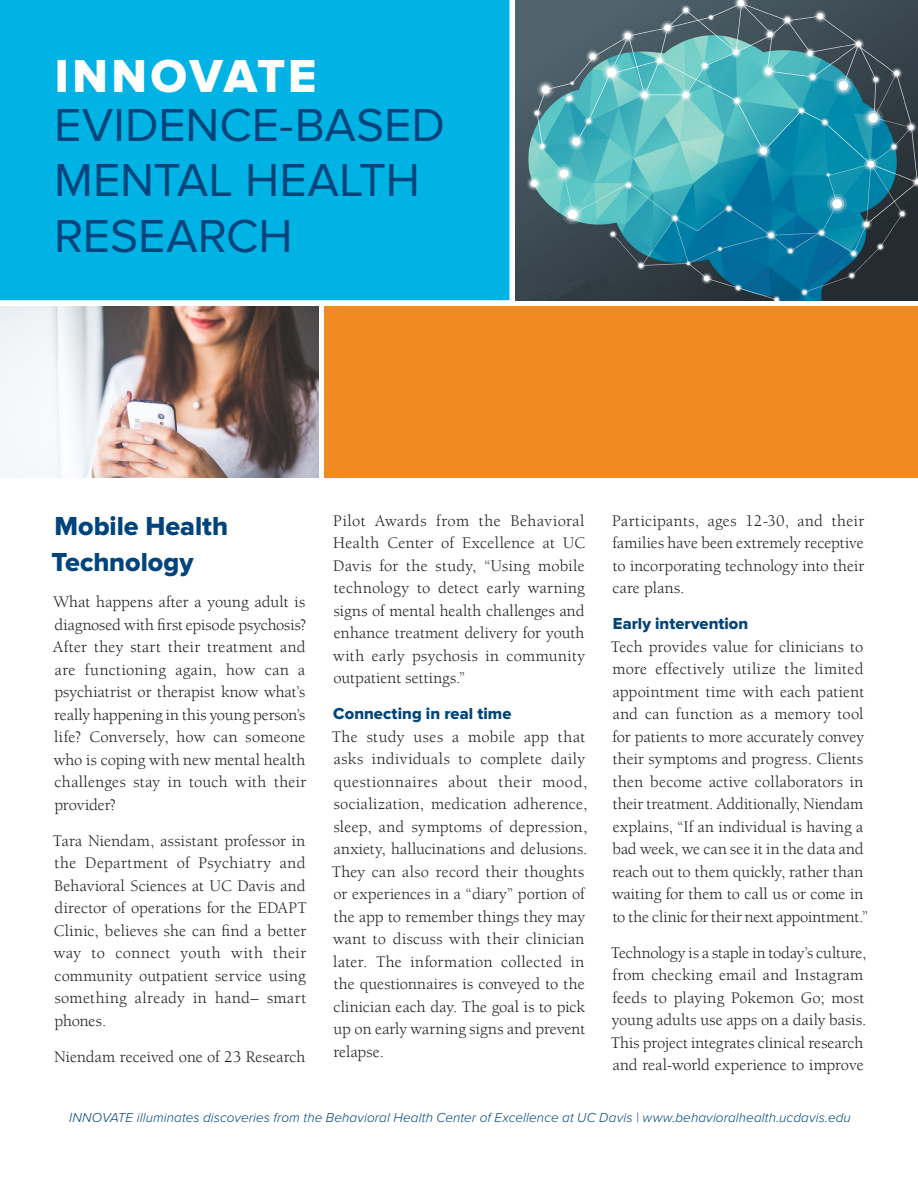
<style>
.page{position:relative;width:918px;height:1188px;background:#fff}
.page>*{position:absolute;margin:0;border:0;box-sizing:border-box;transform-origin:0 0}
.Main_Subhead{font:48px/55.8px "Proxima Nova";letter-spacing:-.005em;color:#00447b}
.Main_Heading{font:48px "Proxima Nova Extrabld";letter-spacing:.055em;color:#fff}
.Subhead{font:27px/36px "Proxima Nova Extrabld";color:#00447b}
.Body_Text{font:16.5px/22.5px "Berkeley UC Davis";letter-spacing:.01em;color:#231f20;text-align:justify}
.Body_Text-2{font:16.5px "Proxima Nova Extrabld";color:#00447b}
.Sidebar_Event_Info{font:italic 300 13.5px "Proxima Nova";letter-spacing:.005em;color:#00447b}
</style>
<div class="page">
<img style="left:515px;top:0;width:403px;height:300px">
<div style="left:0;top:0;width:509px;height:300px;background:#00b3e4"></div>
<img style="left:0;top:306px;width:319px;height:171px">
<div style="left:325px;top:306px;width:593px;height:171px;background:#f18a20"></div>
<p class="Main_Heading" style="left:55px;top:48px;width:263px">INNOVATE</p>
<p class="Main_Subhead" style="left:54px;top:98px;width:392px">EVIDENCE-BASED<br>MENTAL HEALTH<br>RESEARCH</p>
<p class="Subhead" style="left:51px;top:510px;width:178px">Mobile Health<br>Technology</p>
<p class="Body_Text" style="left:53px;top:591px;width:255px">What happens after a young adult is diagnosed with first episode psychosis?<br>After they start their treatment and are functioning again, how can a psychiatrist or therapist know what’s really happening in this young person’s life? Conversely, how can someone who is coping with new mental health challenges stay in touch with their provider?</p>
<p class="Body_Text" style="left:53px;top:829px;width:256px">Tara Niendam, assistant professor in the Department of Psychiatry and Behavioral Sciences at UC Davis and director of operations for the EDAPT Clinic, believes she can find a better way to connect youth with their community outpatient service using something already in hand– smart phones.</p>
<p class="Body_Text" style="left:54px;top:1045px;width:253px">Niendam received one of 23 Research</p>
<p class="Body_Text" style="left:333px;top:509px;width:254px">Pilot Awards from the Behavioral Health Center of Excellence at UC Davis for the study, “Using mobile technology to detect early warning signs of mental health challenges and enhance treatment delivery for youth with early psychosis in community outpatient settings.”</p>
<p class="Body_Text-2" style="left:333px;top:704px;width:180px">Connecting in real time</p>
<p class="Body_Text" style="left:332px;top:725px;width:257px;text-align:left">The study uses a mobile app that asks individuals to complete daily questionnaires about their mood, socialization, medication adherence, sleep, and symptoms of depression, anxiety, hallucinations and delusions.<br>They can also record their thoughts or experiences in a “diary” portion of the app to remember things they may want to discuss with their clinician later. The information collected in the questionnaires is conveyed to the clinician each day. The goal is to pick up on early warning signs and prevent relapse.</p>
<p class="Body_Text" style="left:612px;top:509px;width:254px">Participants, ages 12-30, and their families have been extremely receptive to incorporating technology into their care plans.</p>
<p class="Body_Text-2" style="left:613px;top:614px;width:137px">Early intervention</p>
<p class="Body_Text" style="left:611px;top:635px;width:259px;text-align:left">Tech provides value for clinicians to more effectively utilize the limited appointment time with each patient and can function as a memory tool for patients to more accurately convey their symptoms and progress. Clients then become active collaborators in their treatment. Additionally, Niendam explains, “If an individual is having a bad week, we can see it in the data and reach out to them quickly, rather than waiting for them to call us or come in to the clinic for their next appointment.”</p>
<p class="Body_Text" style="left:611px;top:941px;width:257px;text-align:left">Technology is a staple in today’s culture, from checking email and Instagram feeds to playing Pokemon Go; most young adults use apps on a daily basis.<br>This project integrates clinical research and real-world experience to improve</p>
<p class="Sidebar_Event_Info" style="left:69px;top:1110px;width:783px">INNOVATE illuminates discoveries from the Behavioral Health Center of Excellence at UC Davis | www.behavioralhealth.ucdavis.edu</p>
</div>
